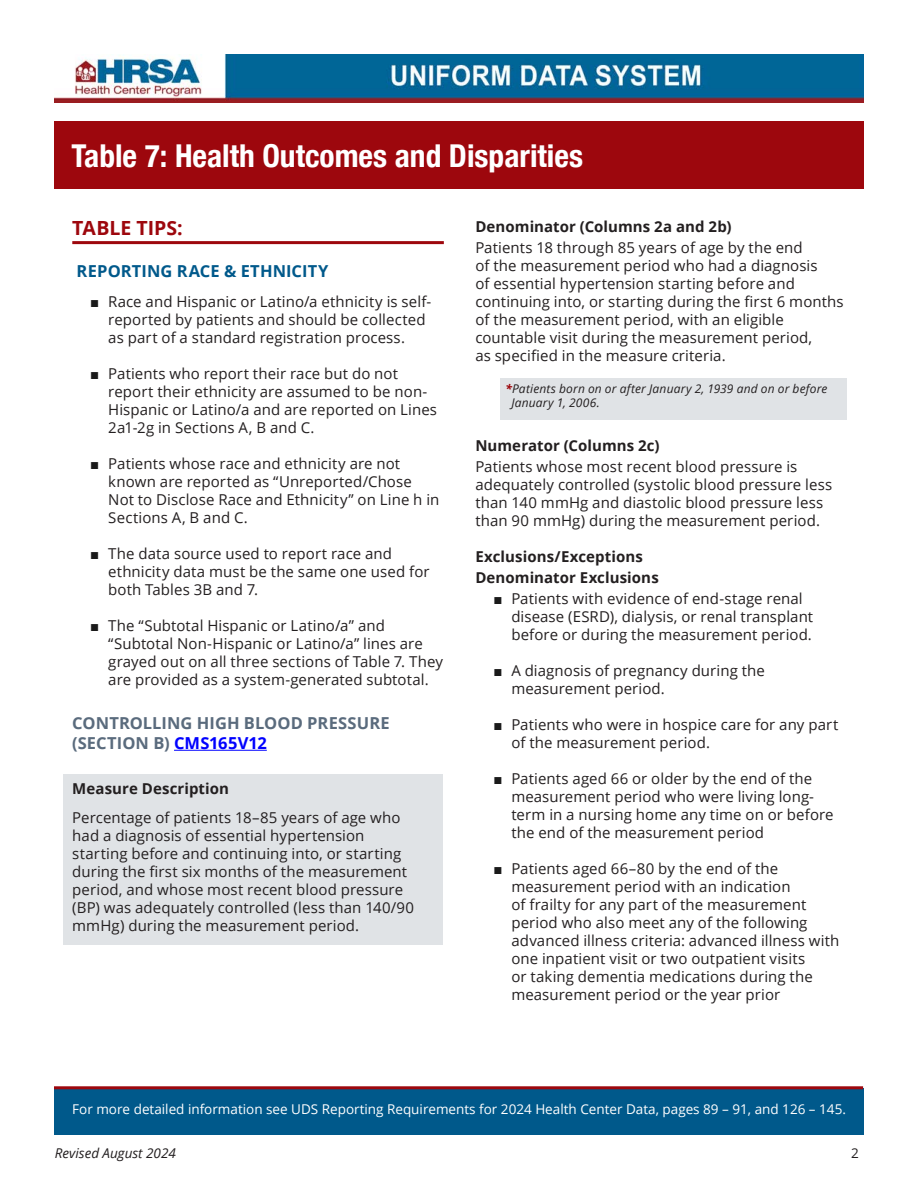
<style>
.page{position:relative;width:918px;height:1188px;background:#fff}
.page>*{position:absolute;margin:0;border:0;box-sizing:border-box;transform-origin:0 0}
.t1{font:700 condensed 31.5px "Helvetica Neue LT Com";color:#fff}
.t2{font:700 19.5px "Open Sans";color:#9d070d}
.t3{font:700 16.5px/19.8px "Open Sans";letter-spacing:.005em;color:#5a6b7d}
.t4{font:700 16.5px "Open Sans";letter-spacing:.01em;color:#00598b}
.t5{font:15px/18px "Open Sans";letter-spacing:.005em;color:#231f20}
.t6{font:700 15px "Open Sans";letter-spacing:.005em;color:#231f20}
.t7{font:13.5px "Open Sans";color:#fff}
.t8{font:italic 13.5px "Open Sans";color:#231f20}
.t9{font:13.5px "Open Sans";color:#231f20}
.t10{font:italic 12px/14.4px "Open Sans";letter-spacing:.015em;color:#231f20}
.s1{font-family:"Arial";color:#1a1a1a}
.s2{color:#00f}
.s3{font-weight:700;color:#9d070d}
</style>
<div class="page">
<div style="left:54px;top:1088px;width:809px;height:47px;background:#00598b"></div>
<div style="left:63px;top:774px;width:380px;height:171px;background:#e0e3e6"></div>
<hr style="left:72px;top:241px;width:372px;height:3px;background:#9d070d">
<div style="left:500px;top:378px;width:347px;height:41px;background:#e0e3e6"></div>
<hr style="left:54px;top:1086px;width:809px;height:3px;background:#9d070d">
<hr style="left:174px;top:750px;width:93px;height:1px;background:#00f">
<img style="left:54px;top:54px;width:809px;height:48px">
<div style="left:54px;top:122px;width:810px;height:67px;background:#9d070d"></div>
<h1 class="t1" style="left:71px;top:137px;width:513px">Table 7: Health Outcomes and Disparities</h1>
<h2 class="t2" style="left:72px;top:214px;width:112px">TABLE TIPS:</h2>
<h3 class="t4" style="left:77px;top:260px;width:253px">REPORTING RACE &amp; ETHNICITY</h3>
<p class="t5" style="left:108px;top:293px;width:324px;text-indent:-18px"><span class="s1">■</span> Race and Hispanic or Latino/a ethnicity is self&shy;reported by patients and should be collected as part of a standard registration process.</p>
<p class="t5" style="left:108px;top:365px;width:330px;text-indent:-18px"><span class="s1">■</span> Patients who report their race but do not report their ethnicity are assumed to be non-Hispanic or Latino/a and are reported on Lines 2a1-2g in Sections A, B and C.</p>
<p class="t5" style="left:108px;top:455px;width:333px;text-indent:-18px"><span class="s1">■</span> Patients whose race and ethnicity are not known are reported as “Unreported/Chose Not to Disclose Race and Ethnicity” on Line h in Sections A, B and C.</p>
<p class="t5" style="left:108px;top:545px;width:323px;text-indent:-18px"><span class="s1">■</span> The data source used to report race and ethnicity data must be the same one used for both Tables 3B and 7.</p>
<p class="t5" style="left:108px;top:617px;width:336px;text-indent:-18px"><span class="s1">■</span> The “Subtotal Hispanic or Latino/a” and “Subtotal Non-Hispanic or Latino/a” lines are grayed out on all three sections of Table 7. They are provided as a system-generated subtotal.</p>
<h3 class="t3" style="left:72px;top:713px;width:319px">CONTROLLING HIGH BLOOD PRESSURE (SECTION B) <span class="s2">CMS165V12</span></h3>
<h4 class="t6" style="left:72px;top:778px;width:158px">Measure Description</h4>
<p class="t5" style="left:72px;top:808px;width:343px">Percentage of patients 18–85 years of age who had a diagnosis of essential hypertension starting before and continuing into, or starting during the first six months of the measurement period, and whose most recent blood pressure (BP) was adequately controlled (less than 140/90 mmHg) during the measurement period.</p>
<h4 class="t6" style="left:475px;top:216px;width:258px">Denominator (Columns 2a and 2b)</h4>
<p class="t5" style="left:475px;top:238px;width:370px">Patients 18 through 85 years of age by the end<br>of the measurement period who had a diagnosis<br>of essential hypertension starting before and continuing into, or starting during the first 6 months of the measurement period, with an eligible countable visit during the measurement period,<br>as specified in the measure criteria.</p>
<p class="t10" style="left:511px;top:381px;width:318px;text-indent:-6px"><span class="s3">*</span>Patients born on or after January 2, 1939 and on or before<br>January 1, 2006.</p>
<h4 class="t6" style="left:475px;top:435px;width:186px">Numerator (Columns 2c)</h4>
<p class="t5" style="left:475px;top:457px;width:358px">Patients whose most recent blood pressure is adequately controlled (systolic blood pressure less than 140 mmHg and diastolic blood pressure less than 90 mmHg) during the measurement period.</p>
<h4 class="t6" style="left:475px;top:546px;width:169px">Exclusions/Exceptions</h4>
<h5 class="t6" style="left:475px;top:567px;width:185px">Denominator Exclusions</h5>
<p class="t5" style="left:511px;top:589px;width:303px;text-indent:-18px"><span class="s1">■</span> Patients with evidence of end-stage renal disease (ESRD), dialysis, or renal transplant before or during the measurement period.</p>
<p class="t5" style="left:511px;top:661px;width:255px;text-indent:-18px"><span class="s1">■</span> A diagnosis of pregnancy during the measurement period.</p>
<p class="t5" style="left:511px;top:715px;width:329px;text-indent:-18px"><span class="s1">■</span> Patients who were in hospice care for any part of the measurement period.</p>
<p class="t5" style="left:511px;top:769px;width:324px;text-indent:-18px"><span class="s1">■</span> Patients aged 66 or older by the end of the measurement period who were living long&shy;term in a nursing home any time on or before the end of the measurement period</p>
<p class="t5" style="left:511px;top:859px;width:330px;text-indent:-18px"><span class="s1">■</span> Patients aged 66–80 by the end of the measurement period with an indication<br>of frailty for any part of the measurement period who also meet any of the following advanced illness criteria: advanced illness with one inpatient visit or two outpatient visits<br>or taking dementia medications during the measurement period or the year prior</p>
<p class="t7" style="left:72px;top:1100px;width:775px">For more detailed information see UDS Reporting Requirements for 2024 Health Center Data, pages 89 – 91, and 126 – 145.</p>
<p class="t8" style="left:55px;top:1144px;width:122px">Revised August 2024</p>
<p class="t9" style="left:851px;top:1144px;width:9px">2</p>
</div>
